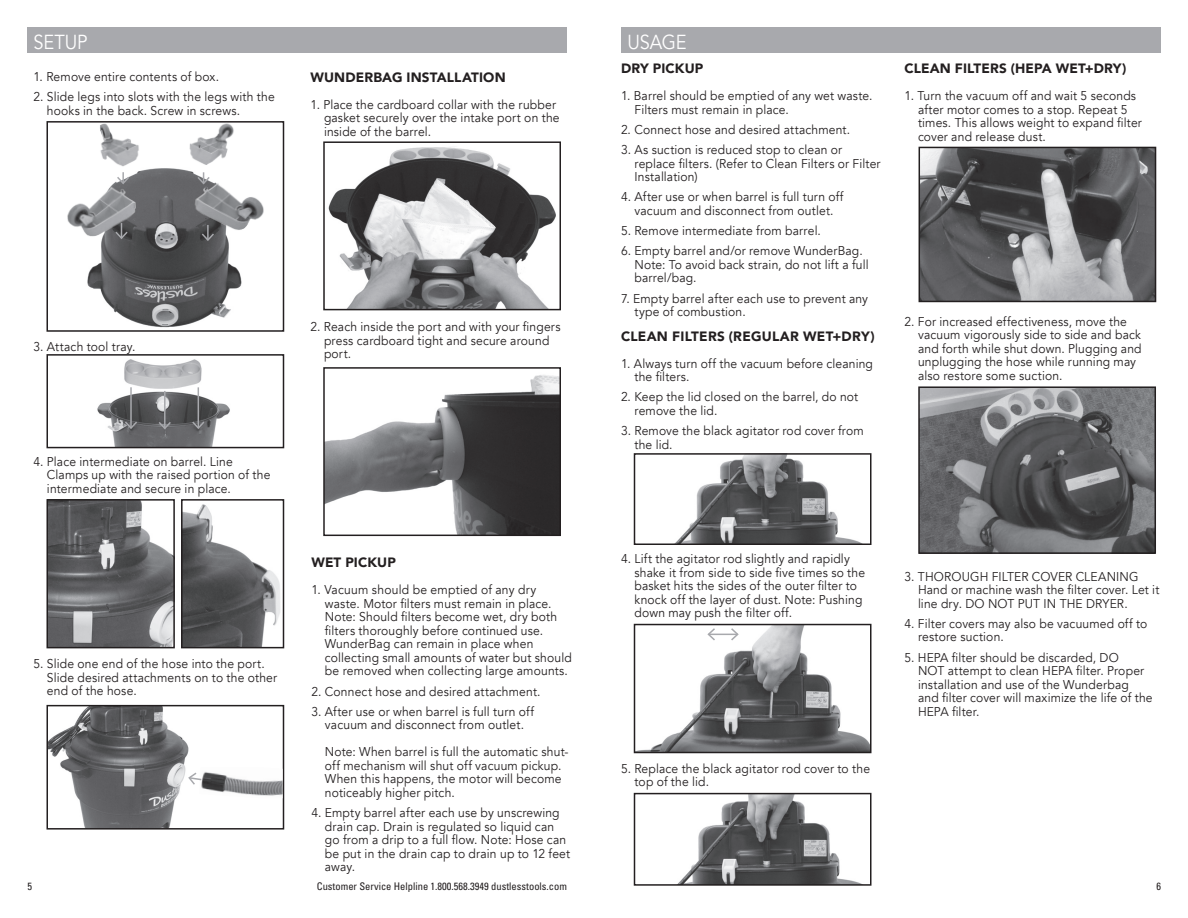
<style>
.page{position:relative;width:1188px;height:918px;background:#fff}
.page>*{position:absolute;margin:0;border:0;box-sizing:border-box;transform-origin:0 0}
.A_Safety_Heading{font:20.25px "Avenir";letter-spacing:-.01em;color:#fff;scale:.9 1}
.A_Subhead{font:900 13.5px "Avenir";letter-spacing:.01em;color:#231f20}
.A_Body{font:12.75px/13.5px "Avenir";letter-spacing:.015em;color:#231f20;scale:.95 1}
.t1{font:condensed 10.5px "Univers LT Std";color:#231f20}
</style>
<div class="page">
<div style="left:621px;top:27px;width:540px;height:26px;background:#a8a9ad"></div>
<div style="left:27px;top:27px;width:540px;height:26px;background:#a8a9ad"></div>
<img style="left:49px;top:708px;width:140px;height:119px">
<div style="left:46px;top:705px;width:238px;height:125px;border:2px solid #231f20"></div>
<img style="left:201px;top:767px;width:82px;height:31px">
<svg style="left:187px;top:771px;width:16px;height:15px"></svg>
<img style="left:49px;top:502px;width:123px;height:143px">
<div style="left:46px;top:499px;width:129px;height:149px;border:2px solid #231f20"></div>
<img style="left:184px;top:504px;width:96px;height:141px">
<div style="left:181px;top:499px;width:103px;height:149px;border:2px solid #231f20"></div>
<img style="left:328px;top:147px;width:228px;height:160px">
<div style="left:323px;top:141px;width:238px;height:169px;border:2px solid #231f20"></div>
<img style="left:326px;top:375px;width:232px;height:158px">
<div style="left:323px;top:367px;width:238px;height:169px;border:2px solid #231f20"></div>
<img style="left:97px;top:389px;width:133px;height:56px">
<div style="left:46px;top:354px;width:238px;height:94px;border:2px solid #231f20"></div>
<img style="left:124px;top:359px;width:78px;height:30px">
<hr style="left:130px;top:387px;width:2px;height:41px;background:#a8a9ad">
<svg style="left:123px;top:420px;width:16px;height:10px"></svg>
<hr style="left:198px;top:387px;width:1px;height:41px;background:#a8a9ad">
<svg style="left:191px;top:420px;width:15px;height:10px"></svg>
<hr style="left:164px;top:391px;width:2px;height:37px;background:#a8a9ad">
<svg style="left:157px;top:420px;width:15px;height:11px"></svg>
<img style="left:87px;top:238px;width:155px;height:90px">
<div style="left:46px;top:121px;width:238px;height:211px;border:2px solid #231f20"></div>
<img style="left:61px;top:122px;width:209px;height:116px">
<svg style="left:114px;top:223px;width:15px;height:17px"></svg>
<svg style="left:200px;top:225px;width:16px;height:17px"></svg>
<svg style="left:115px;top:172px;width:16px;height:13px"></svg>
<svg style="left:196px;top:172px;width:15px;height:14px"></svg>
<img style="left:676px;top:456px;width:183px;height:86px">
<div style="left:634px;top:453px;width:238px;height:92px;border:2px solid #231f20"></div>
<img style="left:678px;top:796px;width:182px;height:87px">
<div style="left:634px;top:793px;width:238px;height:93px;border:2px solid #231f20"></div>
<img style="left:645px;top:627px;width:224px;height:123px">
<div style="left:634px;top:624px;width:238px;height:129px;border:2px solid #231f20"></div>
<svg style="left:706px;top:627px;width:34px;height:15px"></svg>
<img style="left:922px;top:150px;width:231px;height:149px">
<div style="left:919px;top:147px;width:237px;height:155px;border:2px solid #231f20"></div>
<img style="left:921px;top:389px;width:232px;height:162px">
<div style="left:918px;top:386px;width:238px;height:168px;border:2px solid #231f20"></div>
<p class="A_Safety_Heading" style="left:33px;top:30px;width:62px">SETUP</p>
<p class="A_Body" style="left:33px;top:70px;width:197px">1. Remove entire contents of box.</p>
<p class="A_Body" style="left:47px;top:90px;width:241px;text-indent:-14px">2. Slide legs into slots with the legs with the hooks in the back. Screw in screws.</p>
<p class="A_Subhead" style="left:310px;top:65px;width:197px">WUNDERBAG INSTALLATION</p>
<p class="A_Body" style="left:324px;top:98px;width:250px;text-indent:-14px">1. Place the cardboard collar with the rubber gasket securely over the intake port on the inside of the barrel.</p>
<p class="A_Body" style="left:33px;top:340px;width:109px">3. Attach tool tray.</p>
<p class="A_Body" style="left:324px;top:320px;width:251px;text-indent:-14px">2. Reach inside the port and with your fingers press cardboard tight and secure around port.</p>
<p class="A_Body" style="left:47px;top:455px;width:237px;text-indent:-14px">4. Place intermediate on barrel. Line<br>Clamps up with the raised portion of the intermediate and secure in place.</p>
<p class="A_Body" style="left:47px;top:657px;width:244px;text-indent:-14px">5. Slide one end of the hose into the port.<br>Slide desired attachments on to the other end of the hose.</p>
<p class="A_Subhead" style="left:311px;top:551px;width:86px">WET PICKUP</p>
<p class="A_Body" style="left:325px;top:583px;width:261px;text-indent:-14px">1. Vacuum should be emptied of any dry waste. Motor filters must remain in place.<br>Note: Should filters become wet, dry both filters thoroughly before continued use.<br>WunderBag can remain in place when collecting small amounts of water but should be removed when collecting large amounts.</p>
<p class="A_Body" style="left:311px;top:685px;width:243px">2. Connect hose and desired attachment.</p>
<p class="A_Body" style="left:311px;top:705px;width:236px;text-align:center">3. After use or when barrel is full turn off vacuum and disconnect from outlet.</p>
<p class="A_Body" style="left:325px;top:745px;width:258px">Note: When barrel is full the automatic shut&shy;off mechanism will shut off vacuum pickup.<br>When this happens, the motor will become noticeably higher pitch.</p>
<p class="A_Body" style="left:325px;top:806px;width:260px;text-indent:-14px">4. Empty barrel after each use by unscrewing drain cap. Drain is regulated so liquid can go from a drip to a full flow. Note: Hose can be put in the drain cap to drain up to 12 feet away.</p>
<p class="A_Safety_Heading" style="left:627px;top:30px;width:67px">USAGE</p>
<p class="A_Subhead" style="left:621px;top:57px;width:84px">DRY PICKUP</p>
<p class="A_Body" style="left:634px;top:89px;width:252px;text-indent:-14px">1. Barrel should be emptied of any wet waste.<br>Filters must remain in place.</p>
<p class="A_Body" style="left:621px;top:123px;width:243px">2. Connect hose and desired attachment.</p>
<p class="A_Body" style="left:634px;top:143px;width:261px;text-indent:-14px">3. As suction is reduced stop to clean or replace filters. (Refer to Clean Filters or Filter<br>Installation)</p>
<p class="A_Body" style="left:621px;top:190px;width:236px;text-align:center">4. After use or when barrel is full turn off vacuum and disconnect from outlet.</p>
<p class="A_Body" style="left:621px;top:224px;width:212px">5. Remove intermediate from barrel.</p>
<p class="A_Body" style="left:634px;top:244px;width:248px;text-indent:-14px">6. Empty barrel and/or remove WunderBag.<br>Note: To avoid back strain, do not lift a full barrel/bag.</p>
<p class="A_Body" style="left:634px;top:292px;width:247px;text-indent:-14px">7. Empty barrel after each use to prevent any type of combustion.</p>
<p class="A_Subhead" style="left:621px;top:324px;width:255px">CLEAN FILTERS (REGULAR WET+DRY)</p>
<p class="A_Body" style="left:634px;top:357px;width:253px;text-indent:-14px">1. Always turn off the vacuum before cleaning the filters.</p>
<p class="A_Body" style="left:634px;top:391px;width:237px;text-indent:-14px">2. Keep the lid closed on the barrel, do not remove the lid.</p>
<p class="A_Body" style="left:634px;top:424px;width:243px;text-indent:-14px">3. Remove the black agitator rod cover from the lid.</p>
<p class="A_Subhead" style="left:904px;top:57px;width:223px">CLEAN FILTERS (HEPA WET+DRY)</p>
<p class="A_Body" style="left:918px;top:89px;width:237px;text-indent:-14px">1. Turn the vacuum off and wait 5 seconds after motor comes to a stop. Repeat 5 times. This allows weight to expand filter cover and release dust.</p>
<p class="A_Body" style="left:918px;top:315px;width:237px;text-indent:-14px">2. For increased effectiveness, move the vacuum vigorously side to side and back and forth while shut down. Plugging and unplugging the hose while running may also restore some suction.</p>
<p class="A_Body" style="left:634px;top:553px;width:244px;text-indent:-14px">4. Lift the agitator rod slightly and rapidly shake it from side to side five times so the basket hits the sides of the outer filter to knock off the layer of dust. Note: Pushing down may push the filter off.</p>
<p class="A_Body" style="left:634px;top:762px;width:249px;text-indent:-14px">5. Replace the black agitator rod cover to the top of the lid.</p>
<p class="A_Body" style="left:918px;top:570px;width:256px;text-indent:-14px">3. THOROUGH FILTER COVER CLEANING<br>Hand or machine wash the filter cover. Let it line dry. DO NOT PUT IN THE DRYER.</p>
<p class="A_Body" style="left:918px;top:617px;width:243px;text-indent:-14px">4. Filter covers may also be vacuumed off to restore suction.</p>
<p class="A_Body" style="left:918px;top:651px;width:249px;text-indent:-14px">5. HEPA filter should be discarded, DO<br>NOT attempt to clean HEPA filter. Proper installation and use of the Wunderbag and filter cover will maximize the life of the HEPA filter.</p>
<p class="t1" style="left:28px;top:880px;width:6px">5</p>
<p class="t1" style="left:317px;top:880px;width:252px">Customer Service Helpline 1.800.568.3949 dustlesstools.com</p>
<p class="t1" style="left:1156px;top:880px;width:6px">6</p>
</div>
